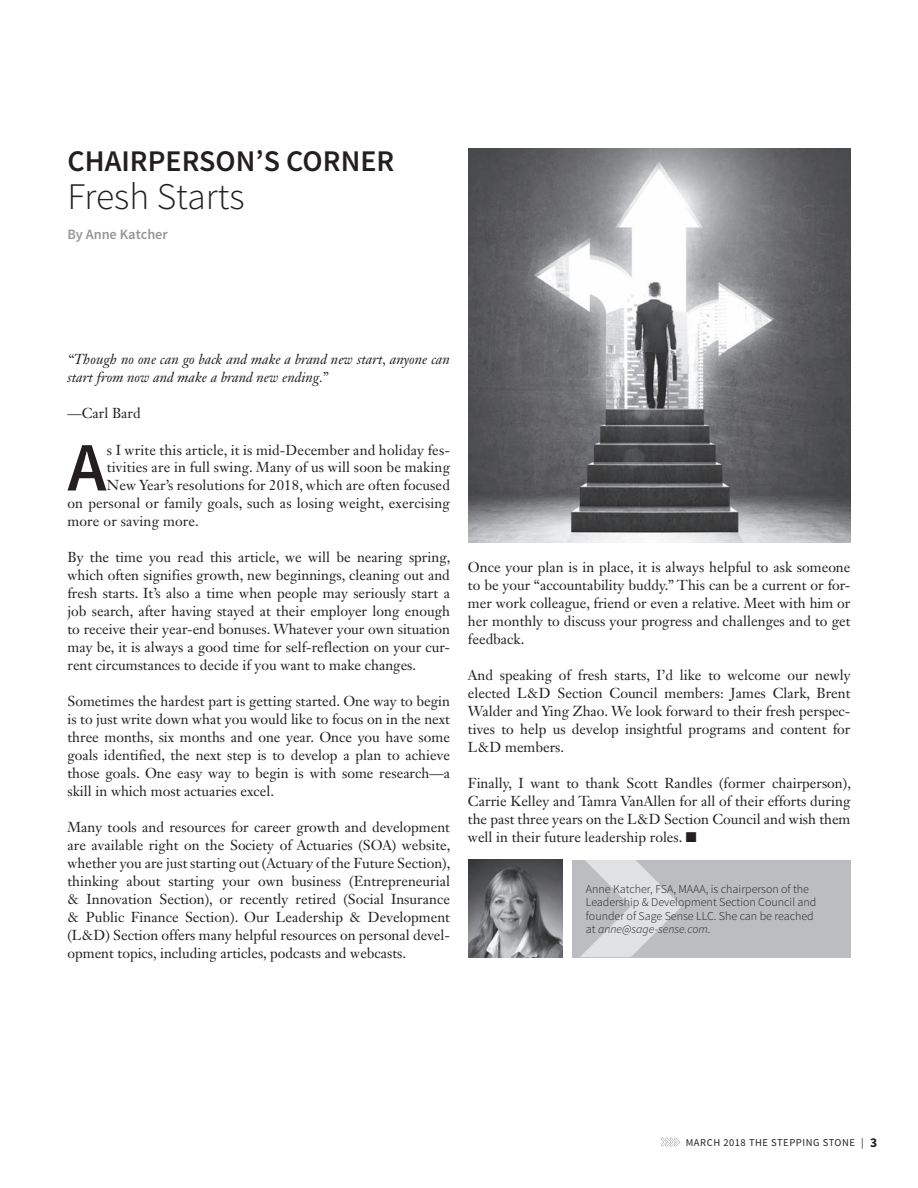
<style>
.page{position:relative;width:918px;height:1188px;background:#fff}
.page>*{position:absolute;margin:0;border:0;box-sizing:border-box;transform-origin:0 0}
.t1{font:600 69.3px "Source Sans Pro";color:#231f20}
.t2{font:300 37.5px "Source Sans Pro";color:#231f20}
.t3{font:600 30px "Source Sans Pro";color:#231f20}
.t4{font:14.25px/18px "Janson Text LT Std";color:#231f20;text-align:justify}
.t5{font:italic 14.25px/18px "Janson Text LT Std";color:#231f20}
.t6{font:600 14.25px "Source Sans Pro";color:#939598}
.t7{font:300 12px/13.5px "Source Sans Pro";color:#231f20}
.t8{font:10.5px "Source Sans Pro";letter-spacing:.05em;color:#231f20}
.s1{font-style:italic}
.s2{font-weight:700;font-size:13.5px}
</style>
<div class="page">
<svg style="left:661px;top:1138px;width:19px;height:9px"></svg>
<img style="left:468px;top:148px;width:382px;height:395px">
<div style="left:572px;top:860px;width:278px;height:97px;background:#bcbdc0"></div>
<svg style="left:580px;top:860px;width:102px;height:97px"></svg>
<img style="left:468px;top:860px;width:94px;height:97px">
<h3 class="t3" style="left:68px;top:142px;width:329px">CHAIRPERSON’S CORNER</h3>
<h2 class="t2" style="left:68px;top:173px;width:179px">Fresh Starts</h2>
<p class="t6" style="left:68px;top:225px;width:102px">By Anne Katcher</p>
<p class="t5" style="left:68px;top:351px;width:384px">“Though no one can go back and make a brand new start, anyone can start from now and make a brand new ending.”</p>
<p class="t4" style="left:68px;top:404px;width:75px">—Carl Bard</p>
<h1 class="t1" style="left:68px;top:424px;width:40px">A</h1>
<p class="t4" style="left:107px;top:440px;width:345px">s I write this article, it is mid- December and holiday fes-</p>
<p class="t4" style="left:107px;top:458px;width:345px">tivities are in full swing. Many of us will soon be making</p>
<p class="t4" style="left:107px;top:476px;width:345px">New Year’s resolutions for 2018, which are often focused</p>
<p class="t4" style="left:67px;top:494px;width:384px">on personal or family goals, such as losing weight, exercising</p>
<p class="t4" style="left:67px;top:512px;width:133px">more or saving more.</p>
<p class="t4" style="left:67px;top:548px;width:384px">By the time you read this article, we will be nearing spring, which often signifies growth, new beginnings, cleaning out and fresh starts. It’s also a time when people may seriously start a job search, after having stayed at their employer long enough to receive their year- end bonuses. Whatever your own situation may be, it is always a good time for self- reflection on your cur&shy;rent circumstances to decide if you want to make changes.</p>
<p class="t4" style="left:67px;top:692px;width:384px">Sometimes the hardest part is getting started. One way to begin is to just write down what you would like to focus on in the next three months, six months and one year. Once you have some goals identified, the next step is to develop a plan to achieve those goals. One easy way to begin is with some research—a skill in which most actuaries excel.</p>
<p class="t4" style="left:67px;top:818px;width:385px">Many tools and resources for career growth and development are available right on the Society of Actuaries (SOA) website, whether you are just starting out (Actuary of the Future Section), thinking about starting your own business (Entrepreneurial &amp; Innovation Section), or recently retired (Social Insurance &amp; Public Finance Section). Our Leadership &amp; Development (L&amp;D) Section offers many helpful resources on personal devel&shy;opment topics, including articles, podcasts and webcasts.</p>
<p class="t4" style="left:468px;top:558px;width:384px">Once your plan is in place, it is always helpful to ask someone to be your “accountability buddy.” This can be a current or for&shy;mer work colleague, friend or even a relative. Meet with him or her monthly to discuss your progress and challenges and to get feedback.</p>
<p class="t4" style="left:468px;top:666px;width:384px">And speaking of fresh starts, I’d like to welcome our newly elected L&amp;D Section Council members: James Clark, Brent Walder and Ying Zhao. We look forward to their fresh perspec&shy;tives to help us develop insightful programs and content for L&amp;D members.</p>
<p class="t4" style="left:468px;top:774px;width:385px">Finally, I want to thank Scott Randles (former chairperson), Carrie Kelley and Tamra VanAllen for all of their efforts during the past three years on the L&amp;D Section Council and wish them well in their future leadership roles. ■</p>
<p class="t7" style="left:586px;top:882px;width:232px">Anne Katcher, FSA, MAAA, is chairperson of the Leadership &amp; Development Section Council and founder of Sage Sense LLC. She can be reached at <span class="s1">anne@sage -sense .com</span>.</p>
<p class="t8" style="left:686px;top:1136px;width:193px">MARCH 2018 THE STEPPING STONE | <span class="s2">3</span></p>
</div>
